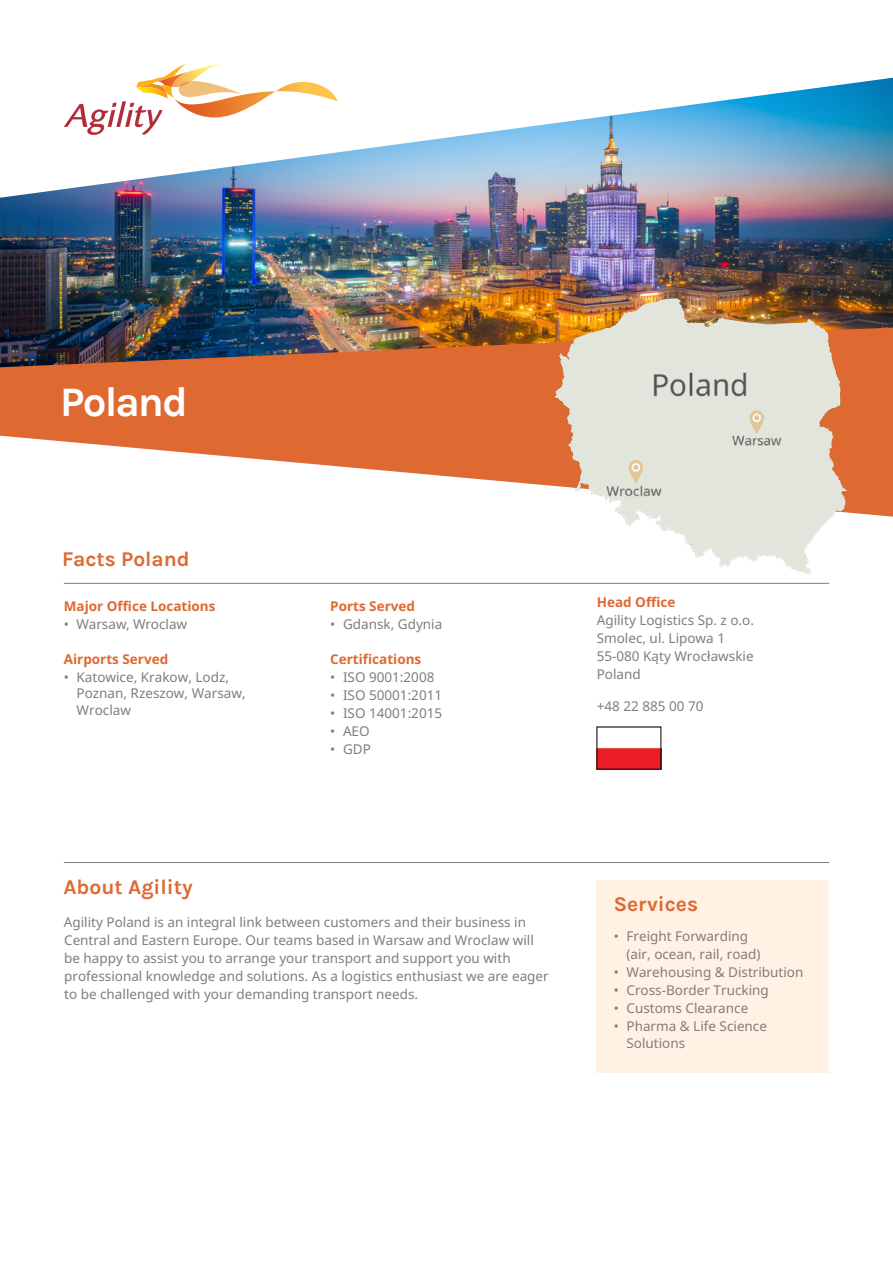
<style>
.page{position:relative;width:893px;height:1263px;background:#fff}
.page>*{position:absolute;margin:0;border:0;box-sizing:border-box;transform-origin:0 0}
.t1{font:700 42px "Karla";letter-spacing:-.045em;color:#fff}
.t2{font:700 21px "Karla";color:#de6931}
.t3{font:13.5px/18px "Noto Sans";color:#817e77}
.t4{font:700 13.5px "Noto Sans";color:#de6931}
</style>
<div class="page">
<img style="left:0;top:198px;width:893px;height:129px">
<svg style="left:0;top:327px;width:893px;height:190px;fill:#de6931"></svg>
<img style="left:0;top:77px;width:893px;height:121px">
<img style="left:599px;top:748px;width:60px;height:19px">
<svg style="left:64px;top:64px;width:274px;height:71px"></svg>
<img style="left:548px;top:298px;width:300px;height:276px">
<hr style="left:64px;top:862px;width:765px;height:1px;background:#817e77">
<hr style="left:64px;top:583px;width:765px;height:1px;background:#817e77">
<div style="left:597px;top:880px;width:232px;height:193px;background:#fff1e3"></div>
<h1 class="t1" style="left:60px;top:378px;width:129px">Poland</h1>
<h2 class="t2" style="left:62px;top:546px;width:129px">Facts Poland</h2>
<p class="t4" style="left:64px;top:596px;width:153px">Major Office Locations</p>
<p class="t3" style="left:64px;top:615px;width:125px">• Warsaw, Wroclaw</p>
<p class="t4" style="left:64px;top:649px;width:106px">Airports Served</p>
<p class="t3" style="left:77px;top:669px;width:171px;line-height:16.2px;text-indent:-13px">• Katowice, Krakow, Lodz,<br>Poznan, Rzeszow, Warsaw,<br>Wroclaw</p>
<p class="t4" style="left:330px;top:596px;width:86px">Ports Served</p>
<p class="t3" style="left:330px;top:615px;width:114px">• Gdansk, Gdynia</p>
<p class="t4" style="left:330px;top:649px;width:93px">Certifications</p>
<p class="t3" style="left:330px;top:668px;width:106px">• ISO 9001:2008</p>
<p class="t3" style="left:330px;top:686px;width:113px">• ISO 50001:2011</p>
<p class="t3" style="left:330px;top:704px;width:113px">• ISO 14001:2015</p>
<p class="t3" style="left:330px;top:722px;width:41px">• AEO</p>
<p class="t3" style="left:330px;top:740px;width:42px">• GDP</p>
<p class="t4" style="left:597px;top:593px;width:80px">Head Office</p>
<p class="t3" style="left:597px;top:611px;width:159px">Agility Logistics Sp. z o.o.<br>Smolec, ul. Lipowa 1<br>55-080 Kąty Wrocławskie<br>Poland</p>
<p class="t3" style="left:597px;top:697px;width:108px">+48 22 885 00 70</p>
<h2 class="t2" style="left:63px;top:875px;width:131px">About Agility</h2>
<p class="t3" style="left:64px;top:913px;width:486px">Agility Poland is an integral link between customers and their business in Central and Eastern Europe. Our teams based in Warsaw and Wroclaw will be happy to assist you to arrange your transport and support you with professional knowledge and solutions. As a logistics enthusiast we are eager to be challenged with your demanding transport needs.</p>
<h2 class="t2" style="left:614px;top:892px;width:86px">Services</h2>
<p class="t3" style="left:626px;top:927px;width:136px;text-indent:-13px">• Freight Forwarding (air, ocean, rail, road)</p>
<p class="t3" style="left:614px;top:963px;width:191px">• Warehousing &amp; Distribution</p>
<p class="t3" style="left:614px;top:981px;width:157px">• Cross-Border Trucking</p>
<p class="t3" style="left:614px;top:999px;width:136px">• Customs Clearance</p>
<p class="t3" style="left:626px;top:1017px;width:142px;text-indent:-13px">• Pharma &amp; Life Science<br>Solutions</p>
</div>
